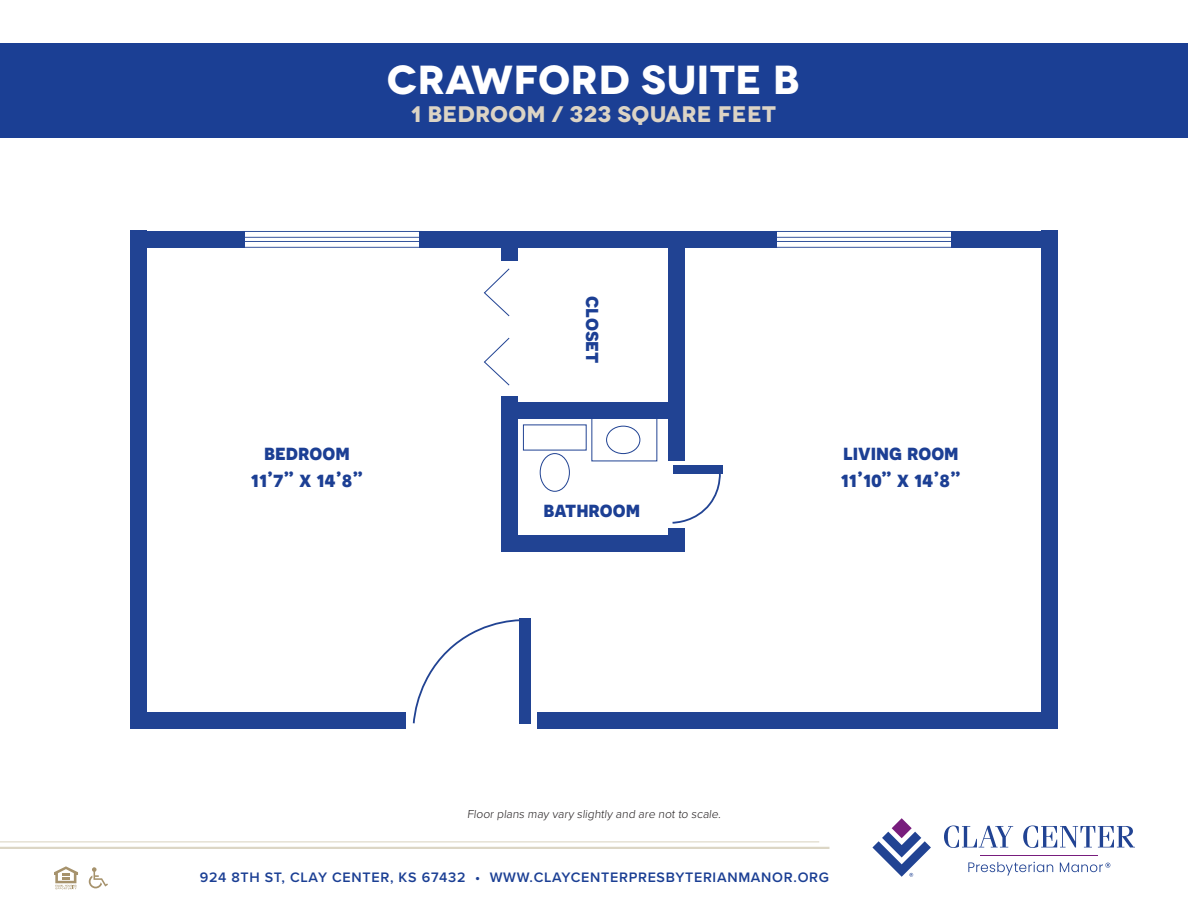
<style>
.page{position:relative;width:1188px;height:918px;background:#fff}
.page>*{position:absolute;margin:0;border:0;box-sizing:border-box;transform-origin:0 0}
.Paragraph_Style_2{font:700 40.5px "Novecentowide";color:#fff}
.Paragraph_Style_2-2{font:700 22.5px "Novecentowide";letter-spacing:.01em;color:#dcd4c5}
.t1{font:700 21.9px/26.2px "Novecentosans";color:#1c3f94}
.t2{font:700 21.75px "Novecentosans";color:#1c3f94}
.t3{font:600 14.25px "Proxima Nova";letter-spacing:.05em;color:#1b3f94}
.t4{font:300 12px "Proxima Nova";color:#231f20}
</style>
<div class="page">
<hr style="left:981px;top:855px;width:117px;height:1px;background:#781d7d">
<svg style="left:968px;top:862px;width:85px;height:14px"></svg>
<svg style="left:1060px;top:863px;width:50px;height:9px"></svg>
<svg style="left:872px;top:818px;width:59px;height:59px"></svg>
<svg style="left:944px;top:825px;width:69px;height:23px"></svg>
<svg style="left:1023px;top:825px;width:112px;height:23px"></svg>
<div style="left:0;top:43px;width:1188px;height:95px;background:#1b3f94"></div>
<svg style="left:54px;top:866px;width:24px;height:23px"></svg>
<svg style="left:89px;top:867px;width:19px;height:21px"></svg>
<hr style="left:0;top:841px;width:819px;height:1px;background:#a7996e">
<hr style="left:0;top:847px;width:829px;height:2px;background:#a7996e">
<div style="left:130px;top:231px;width:17px;height:498px;background:#214393"></div>
<div style="left:668px;top:231px;width:17px;height:230px;background:#214393"></div>
<div style="left:130px;top:231px;width:115px;height:17px;background:#214393"></div>
<div style="left:130px;top:712px;width:276px;height:17px;background:#214393"></div>
<svg style="left:412px;top:618px;width:119px;height:106px"></svg>
<div style="left:540px;top:453px;width:30px;height:39px;border:1px solid #214393;border-radius:50%"></div>
<svg style="left:245px;top:231px;width:174px;height:17px"></svg>
<div style="left:419px;top:231px;width:358px;height:17px;background:#214393"></div>
<svg style="left:777px;top:231px;width:174px;height:17px"></svg>
<div style="left:951px;top:231px;width:107px;height:17px;background:#214393"></div>
<div style="left:1041px;top:231px;width:17px;height:498px;background:#214393"></div>
<div style="left:537px;top:712px;width:521px;height:17px;background:#214393"></div>
<div style="left:668px;top:528px;width:17px;height:19px;background:#214393"></div>
<div style="left:505px;top:402px;width:180px;height:16px;background:#214393"></div>
<div style="left:501px;top:396px;width:16px;height:151px;background:#214393"></div>
<div style="left:501px;top:535px;width:184px;height:16px;background:#214393"></div>
<div style="left:501px;top:231px;width:16px;height:29px;background:#214393"></div>
<svg style="left:672px;top:465px;width:51px;height:59px"></svg>
<div style="left:606px;top:426px;width:34px;height:28px;border:1px solid #214393;border-radius:50%"></div>
<div style="left:591px;top:416px;width:66px;height:45px;border:1px solid #214393"></div>
<svg style="left:483px;top:268px;width:27px;height:49px"></svg>
<svg style="left:484px;top:337px;width:26px;height:49px"></svg>
<p class="Paragraph_Style_2" style="left:387px;top:54px;width:414px">CRAWFORD SUITE B</p>
<p class="Paragraph_Style_2-2" style="left:411px;top:100px;width:367px">1 BEDROOM / 323 SQUARE FEET</p>
<p class="t1" style="left:251px;top:439px;width:114px;text-align:center">bedroom<br>11’7” x 14’8”</p>
<p class="t2" style="left:607px;top:296px;width:69px;rotate:90deg">closet</p>
<p class="t1" style="left:543px;top:495px;width:98px">bathroom</p>
<p class="t1" style="left:841px;top:439px;width:122px">living room<br>11’10” x 14’8”</p>
<p class="t4" style="left:467px;top:805px;width:257px">Floor plans may vary slightly and are not to scale.</p>
<p class="t3" style="left:200px;top:866px;width:631px">924 8TH ST, CLAY CENTER, KS 67432 • WWW.CLAYCENTERPRESBYTERIANMANOR.ORG</p>
</div>
